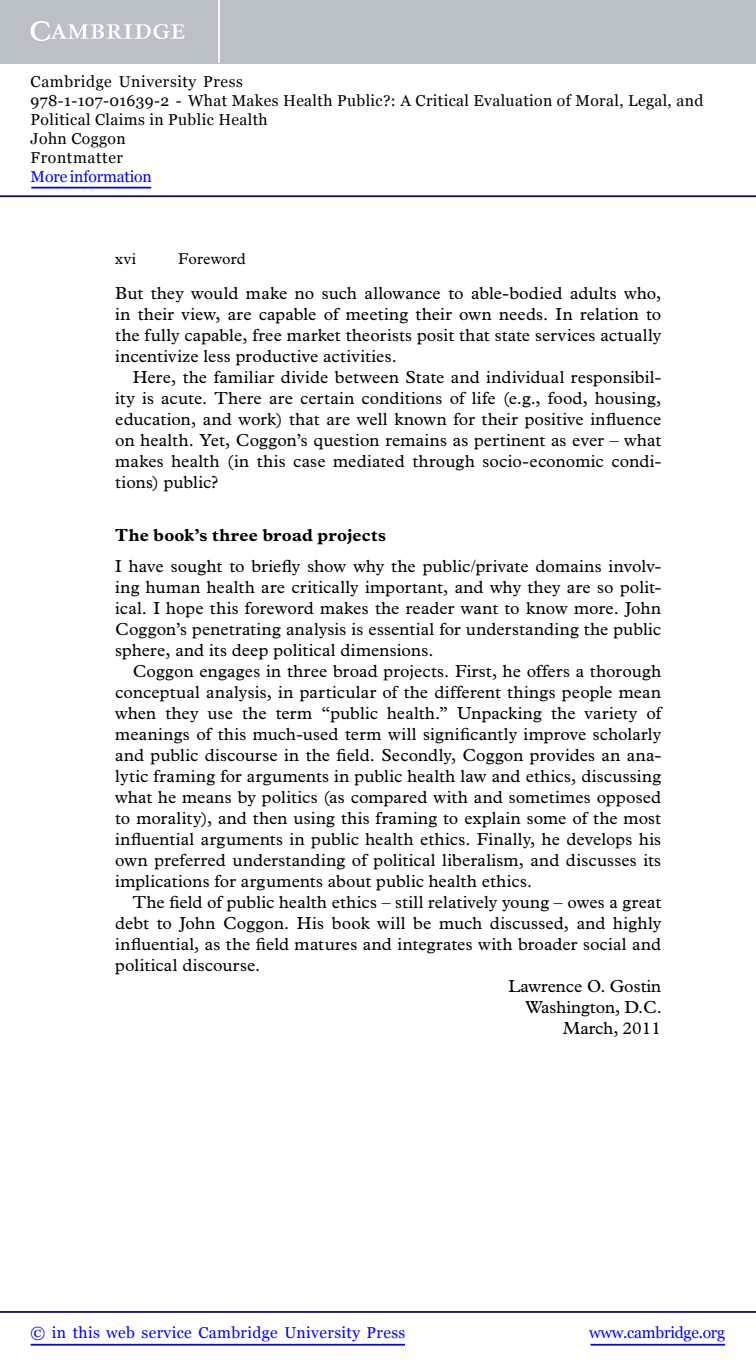
<style>
.page{position:relative;width:756px;height:1371px;background:#fff}
.page>*{position:absolute;margin:0;border:0;box-sizing:border-box;transform-origin:0 0}
.t1{font:17.5px/31.5px "Plantin Std";letter-spacing:.01em;color:#000}
.t2{font:15.75px/18.9px "Georgia";letter-spacing:.025em;color:#000}
.t3{font:15.75px "Georgia";letter-spacing:.025em;color:#00f}
.t4{font:15.75px "Georgia";letter-spacing:-.015em;color:#00f}
.t5{font:15.75px "Georgia";letter-spacing:-.01em;color:#00f}
.t6{font:15.75px "Plantin Std";letter-spacing:.01em;color:#000}
.s1{font-weight:700}
</style>
<div class="page">
<div style="left:0;top:0;width:756px;height:63px;background:#bac0c6"></div>
<svg style="left:31px;top:21px;width:154px;height:20px"></svg>
<hr style="left:218px;top:0;width:2px;height:63px;background:#fff">
<hr style="left:0;top:195px;width:756px;height:2px;background:#150666">
<hr style="left:591px;top:1343px;width:134px;height:2px;background:#00f">
<hr style="left:0;top:1310px;width:756px;height:2px;background:#150666">
<hr style="left:31px;top:1343px;width:374px;height:2px;background:#00f">
<hr style="left:31px;top:187px;width:120px;height:1px;background:#00f">
<p class="t2" style="left:31px;top:72px;width:674px">Cambridge University Press<br>978-1-107-01639-2 - What Makes Health Public?: A Critical Evaluation of Moral, Legal, and Political Claims in Public Health<br>John Coggon<br>Frontmatter</p>
<p class="t5" style="left:31px;top:167px;width:123px">More information</p>
<p class="t6" style="left:115px;top:249px;width:22px">xvi</p>
<p class="t6" style="left:178px;top:249px;width:69px">Foreword</p>
<p class="t1" style="left:115px;top:277px;width:547px">But they would make no such allowance to able-bodied adults who,</p>
<p class="t1" style="left:115px;top:298px;width:548px">in their view, are capable of meeting their own needs. In relation to</p>
<p class="t1" style="left:115px;top:319px;width:547px">the fully capable, free market theorists posit that state services actually</p>
<p class="t1" style="left:115px;top:340px;width:283px">incentivize less productive activities.</p>
<p class="t1" style="left:133px;top:361px;width:530px">Here, the familiar divide between State and individual responsibil-</p>
<p class="t1" style="left:115px;top:382px;width:548px">ity is acute. There are certain conditions of life (e.g., food, housing,</p>
<p class="t1" style="left:115px;top:403px;width:547px">education, and work) that are well known for their positive influence</p>
<p class="t1" style="left:115px;top:424px;width:547px">on health. Yet, Coggon’s question remains as pertinent as ever – what</p>
<p class="t1" style="left:115px;top:445px;width:547px">makes health (in this case mediated through socio-economic condi-</p>
<p class="t1" style="left:115px;top:466px;width:104px">tions) public?</p>
<p class="t1" style="left:115px;top:519px;width:547px"><span class="s1">The book’s three broad projects<br></span>I have sought to briefly show why the public/private domains involv-</p>
<p class="t1" style="left:115px;top:571px;width:547px">ing human health are critically important, and why they are so polit-</p>
<p class="t1" style="left:115px;top:592px;width:547px">ical. I hope this foreword makes the reader want to know more. John</p>
<p class="t1" style="left:115px;top:613px;width:547px">Coggon’s penetrating analysis is essential for understanding the public</p>
<p class="t1" style="left:115px;top:634px;width:320px">sphere, and its deep political dimensions.</p>
<p class="t1" style="left:133px;top:655px;width:530px">Coggon engages in three broad projects. First, he offers a thorough</p>
<p class="t1" style="left:115px;top:676px;width:547px">conceptual analysis, in particular of the different things people mean</p>
<p class="t1" style="left:115px;top:697px;width:547px">when they use the term “public health.” Unpacking the variety of</p>
<p class="t1" style="left:115px;top:718px;width:547px">meanings of this much-used term will significantly improve scholarly</p>
<p class="t1" style="left:115px;top:739px;width:547px">and public discourse in the field. Secondly, Coggon provides an ana-</p>
<p class="t1" style="left:115px;top:760px;width:547px">lytic framing for arguments in public health law and ethics, discussing</p>
<p class="t1" style="left:115px;top:781px;width:547px">what he means by politics (as compared with and sometimes opposed</p>
<p class="t1" style="left:115px;top:802px;width:547px">to morality), and then using this framing to explain some of the most</p>
<p class="t1" style="left:115px;top:823px;width:547px">influential arguments in public health ethics. Finally, he develops his</p>
<p class="t1" style="left:115px;top:844px;width:547px">own preferred understanding of political liberalism, and discusses its</p>
<p class="t1" style="left:115px;top:865px;width:418px">implications for arguments about public health ethics.</p>
<p class="t1" style="left:133px;top:886px;width:530px">The field of public health ethics – still relatively young – owes a great</p>
<p class="t1" style="left:115px;top:907px;width:548px">debt to John Coggon. His book will be much discussed, and highly</p>
<p class="t1" style="left:115px;top:928px;width:547px">influential, as the field matures and integrates with broader social and</p>
<p class="t1" style="left:115px;top:949px;width:147px">political discourse.</p>
<p class="t1" style="left:509px;top:970px;width:154px">Lawrence O. Gostin</p>
<p class="t1" style="left:526px;top:991px;width:138px">Washington, D.C.</p>
<p class="t1" style="left:563px;top:1012px;width:100px">March, 2011</p>
<p class="t3" style="left:31px;top:1322px;width:376px">© in this web service Cambridge University Press</p>
<p class="t4" style="left:589px;top:1322px;width:137px">www.cambridge.org</p>
</div>
